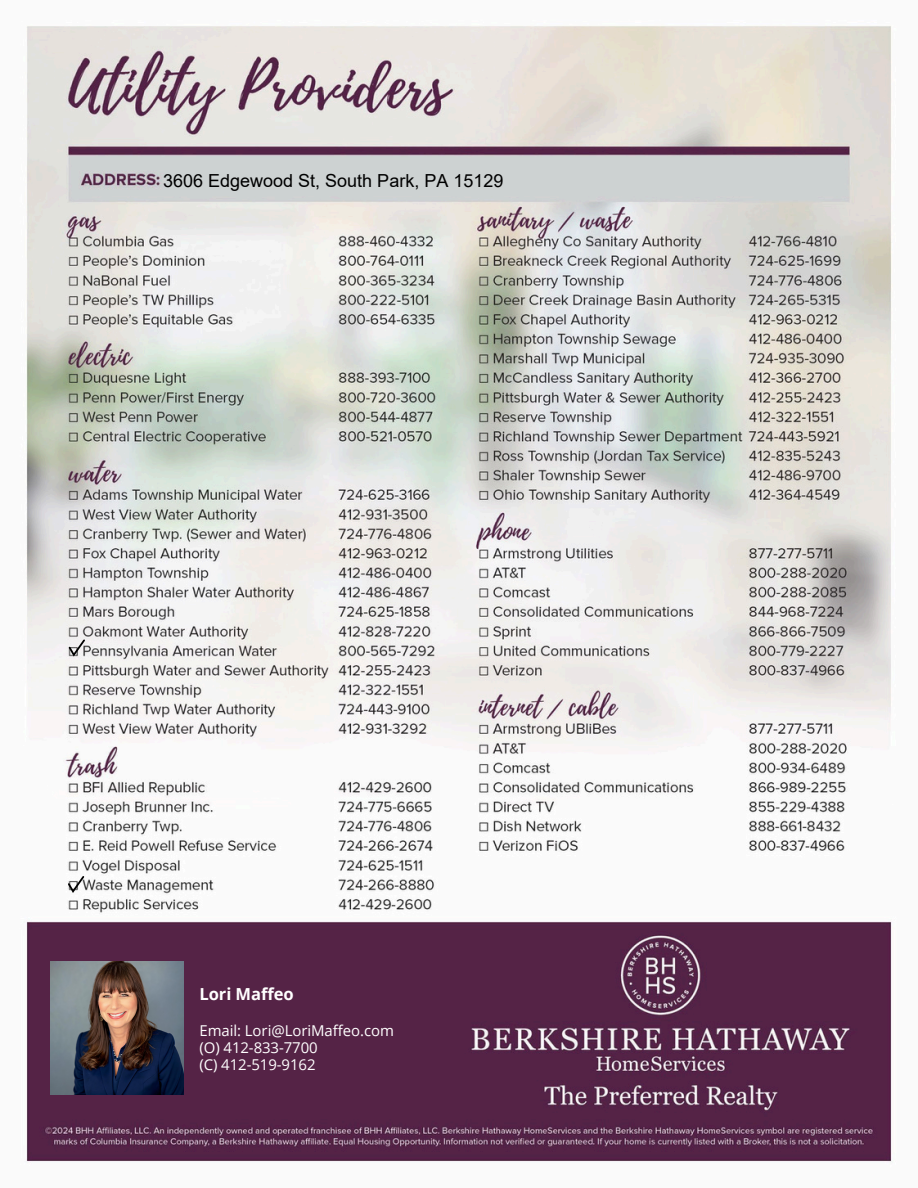
<style>
.page{position:relative;width:918px;height:1188px;background:#fff}
.page>*{position:absolute;margin:0;border:0;box-sizing:border-box;transform-origin:0 0}
.t1{font:18px "Arial";color:#000}
.t2{font:700 16.5px "Open Sans";letter-spacing:-.005em;color:#fff}
.t3{font:15px/16.8px "Open Sans";letter-spacing:-.005em;color:#fff}
</style>
<div class="page">
<img style="left:26px;top:26px;width:867px;height:1137px">
<img style="left:51px;top:962px;width:133px;height:133px">
<svg style="left:68px;top:639px;width:18px;height:18px"></svg>
<svg style="left:67px;top:875px;width:18px;height:18px"></svg>
<p class="t1" style="left:163px;top:169px;width:342px">3606 Edgewood St, South Park, PA 15129</p>
<h1 class="t2" style="left:199px;top:982px;width:96px">Lori Maffeo</h1>
<p class="t3" style="left:199px;top:1022px;width:196px">Email: Lori@LoriMaffeo.com (O) 412-833-7700<br>(C) 412-519-9162</p>
</div>
